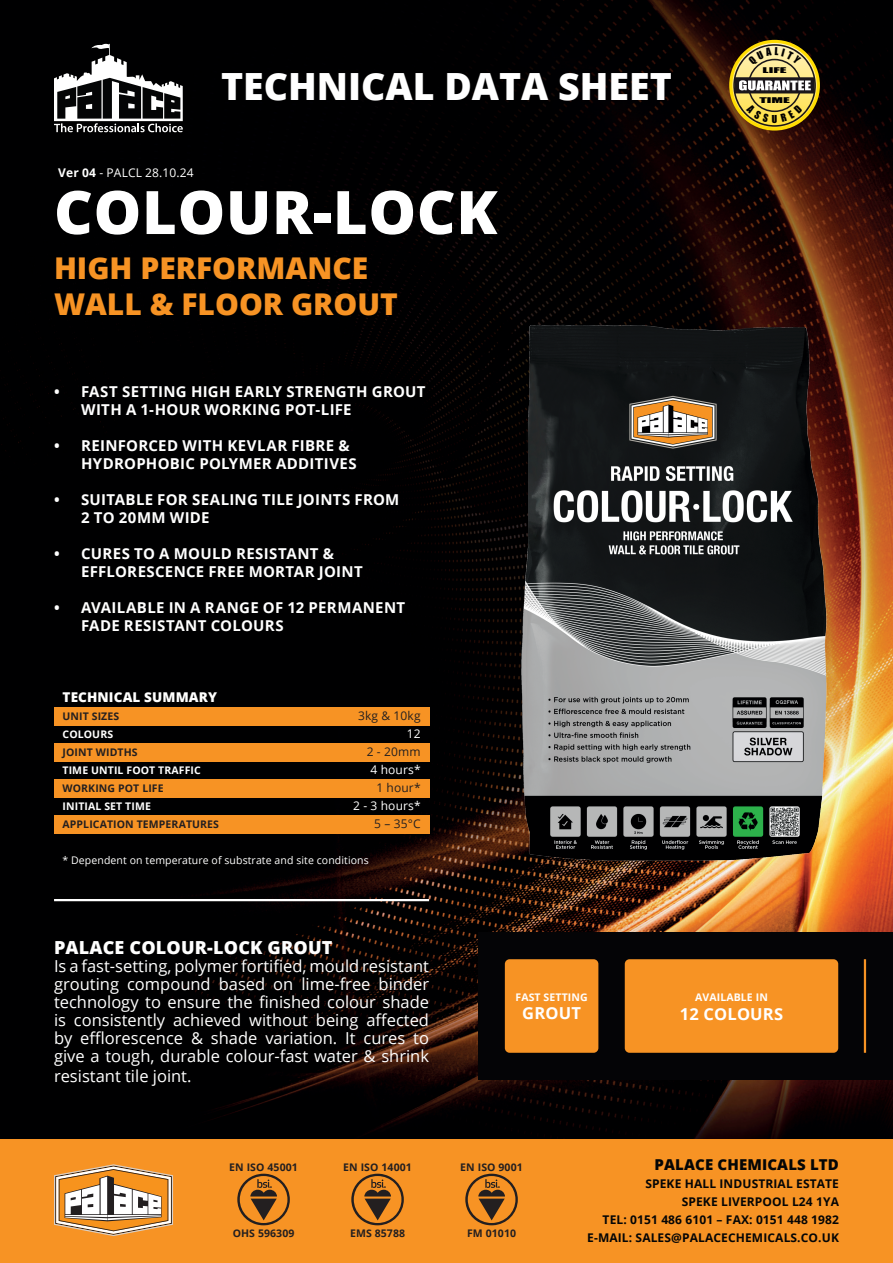
<style>
.page{position:relative;width:893px;height:1263px;background:#fff}
.page>*{position:absolute;margin:0;border:0;box-sizing:border-box;transform-origin:0 0}
.t1{font:800 60px "Open Sans";letter-spacing:.01em;color:#fff}
.t2{font:800 37.5px "Open Sans";color:#fff}
.t3{font:800 30px/36px "Open Sans";color:#f79324}
.t4{font:800 18px "Open Sans";letter-spacing:.01em;color:#fff}
.t5{font:16.5px/18px "Open Sans";color:#fff;text-align:justify}
.t6{font:700 16.5px "Open Sans";letter-spacing:.01em;color:#fff}
.t7{font:700 15px/18px "Open Sans";letter-spacing:.02em;color:#fff}
.t8{font:800 15px "Open Sans";letter-spacing:.01em;color:#040506}
.t9{font:800 13.5px "Open Sans";letter-spacing:.01em;color:#fff}
.t10{font:700 12px/18px "Open Sans";letter-spacing:.01em;color:#040506;text-align:right}
.t11{font:12px "Open Sans";letter-spacing:.01em;color:#fff}
.t12{font:12px "Open Sans";letter-spacing:.01em;color:#231f20}
.t13{font:700 10.5px "Open Sans";letter-spacing:.01em;color:#231f20}
.t14{font:700 10.5px "Open Sans";letter-spacing:.01em;color:#fff}
.t15{font:10.5px "Open Sans";letter-spacing:.01em;color:#fff}
.t16{font:7.2px "Impact";color:#000;scale:2.25 1}
.s1{font-weight:700}
</style>
<div class="page">
<img style="left:0;top:0;width:893px;height:1140px">
<div style="left:0;top:1140px;width:893px;height:123px;background:#f79324"></div>
<div style="left:729px;top:40px;width:91px;height:91px;border:3px solid #ffdc01;border-radius:50%"></div>
<svg style="left:54px;top:43px;width:129px;height:89px"></svg>
<div style="left:54px;top:707px;width:375px;height:18px;background:#f79324"></div>
<div style="left:54px;top:743px;width:375px;height:18px;background:#f79324"></div>
<div style="left:54px;top:779px;width:375px;height:18px;background:#f79324"></div>
<div style="left:54px;top:815px;width:375px;height:18px;background:#f79324"></div>
<svg style="left:54px;top:1164px;width:119px;height:72px"></svg>
<hr style="left:54px;top:899px;width:375px;height:2px;background:#fff">
<div style="left:478px;top:932px;width:415px;height:147px;background:#040406"></div>
<hr style="left:864px;top:959px;width:2px;height:94px;background:#f79324">
<div style="left:625px;top:959px;width:213px;height:94px;background:#f79324;border-radius:5px"></div>
<div style="left:505px;top:959px;width:93px;height:94px;background:#f79324;border-radius:5px"></div>
<img style="left:498px;top:309px;width:348px;height:568px">
<svg style="left:237px;top:1174px;width:53px;height:51px"></svg>
<svg style="left:351px;top:1174px;width:53px;height:51px"></svg>
<svg style="left:465px;top:1174px;width:53px;height:51px"></svg>
<svg style="left:733px;top:44px;width:83px;height:83px;background:#b8a65d"></svg>
<p class="t11" style="left:58px;top:164px;width:137px"><span class="s1">Ver 04</span> - PALCL 28.10.24</p>
<h2 class="t2" style="left:221px;top:58px;width:452px">TECHNICAL DATA SHEET</h2>
<h1 class="t1" style="left:54px;top:167px;width:445px">COLOUR-LOCK</h1>
<h3 class="t3" style="left:54px;top:249px;width:345px">HIGH PERFORMANCE<br>WALL &amp; FLOOR GROUT</h3>
<p class="t7" style="left:81px;top:382px;width:346px;text-indent:-27px">• FAST SETTING HIGH EARLY STRENGTH GROUT<br>WITH A 1-HOUR WORKING POT-LIFE</p>
<p class="t7" style="left:81px;top:436px;width:277px;text-indent:-27px">• REINFORCED WITH KEVLAR FIBRE &amp;<br>HYDROPHOBIC POLYMER ADDITIVES</p>
<p class="t7" style="left:81px;top:490px;width:320px;text-indent:-27px">• SUITABLE FOR SEALING TILE JOINTS FROM<br>2 TO 20MM WIDE</p>
<p class="t7" style="left:81px;top:544px;width:283px;text-indent:-27px">• CURES TO A MOULD RESISTANT &amp;<br>EFFLORESCENCE FREE MORTAR JOINT</p>
<p class="t7" style="left:81px;top:598px;width:326px;text-indent:-27px">• AVAILABLE IN A RANGE OF 12 PERMANENT<br>FADE RESISTANT COLOURS</p>
<p class="t9" style="left:63px;top:687px;width:156px">TECHNICAL SUMMARY</p>
<p class="t13" style="left:63px;top:709px;width:58px">UNIT SIZES</p>
<p class="t14" style="left:63px;top:727px;width:52px">COLOURS</p>
<p class="t13" style="left:63px;top:745px;width:77px">JOINT WIDTHS</p>
<p class="t14" style="left:63px;top:763px;width:140px">TIME UNTIL FOOT TRAFFIC</p>
<p class="t13" style="left:63px;top:781px;width:103px">WORKING POT LIFE</p>
<p class="t14" style="left:63px;top:799px;width:90px">INITIAL SET TIME</p>
<p class="t13" style="left:63px;top:817px;width:158px">APPLICATION TEMPERATURES</p>
<p class="t15" style="left:63px;top:853px;width:308px">* Dependent on temperature of substrate and site conditions</p>
<p class="t12" style="left:358px;top:707px;width:64px">3kg &amp; 10kg</p>
<p class="t11" style="left:407px;top:725px;width:15px">12</p>
<p class="t12" style="left:367px;top:743px;width:55px">2 - 20mm</p>
<p class="t11" style="left:371px;top:761px;width:52px">4 hours*</p>
<p class="t12" style="left:376px;top:779px;width:46px">1 hour*</p>
<p class="t11" style="left:353px;top:797px;width:69px">2 - 3 hours*</p>
<p class="t12" style="left:374px;top:815px;width:48px">5 – 35°C</p>
<p class="t16" style="left:763px;top:65px;width:12px">LIFE</p>
<p class="t16" style="left:759px;top:95px;width:15px">TIME</p>
<p class="t4" style="left:54px;top:934px;width:280px">PALACE COLOUR-LOCK GROUT</p>
<p class="t5" style="left:54px;top:957px;width:377px">Is a fast-setting, polymer fortified, mould resistant grouting compound based on lime-free binder technology to ensure the finished colour shade is consistently achieved without being affected by efflorescence &amp; shade variation. It cures to give a tough, durable colour-fast water &amp; shrink</p>
<p class="t5" style="left:54px;top:1066px;width:139px">resistant tile joint.</p>
<p class="t14" style="left:515px;top:990px;width:74px">FAST SETTING</p>
<p class="t6" style="left:522px;top:1001px;width:60px">GROUT</p>
<p class="t14" style="left:695px;top:990px;width:74px">AVAILABLE IN</p>
<p class="t6" style="left:680px;top:1002px;width:105px">12 COLOURS</p>
<p class="t13" style="left:229px;top:1159px;width:70px">EN ISO 45001</p>
<p class="t13" style="left:233px;top:1225px;width:63px">OHS 596309</p>
<p class="t13" style="left:343px;top:1159px;width:70px">EN ISO 14001</p>
<p class="t13" style="left:350px;top:1225px;width:57px">EMS 85788</p>
<p class="t13" style="left:460px;top:1159px;width:64px">EN ISO 9001</p>
<p class="t13" style="left:467px;top:1225px;width:51px">FM 01010</p>
<p class="t8" style="left:655px;top:1153px;width:186px">PALACE CHEMICALS LTD</p>
<p class="t10" style="left:587px;top:1174px;width:253px">SPEKE HALL INDUSTRIAL ESTATE<br>SPEKE LIVERPOOL L24 1YA<br>TEL: 0151 486 6101 – FAX: 0151 448 1982<br>E-MAIL: SALES@PALACECHEMICALS.CO.UK</p>
</div>
